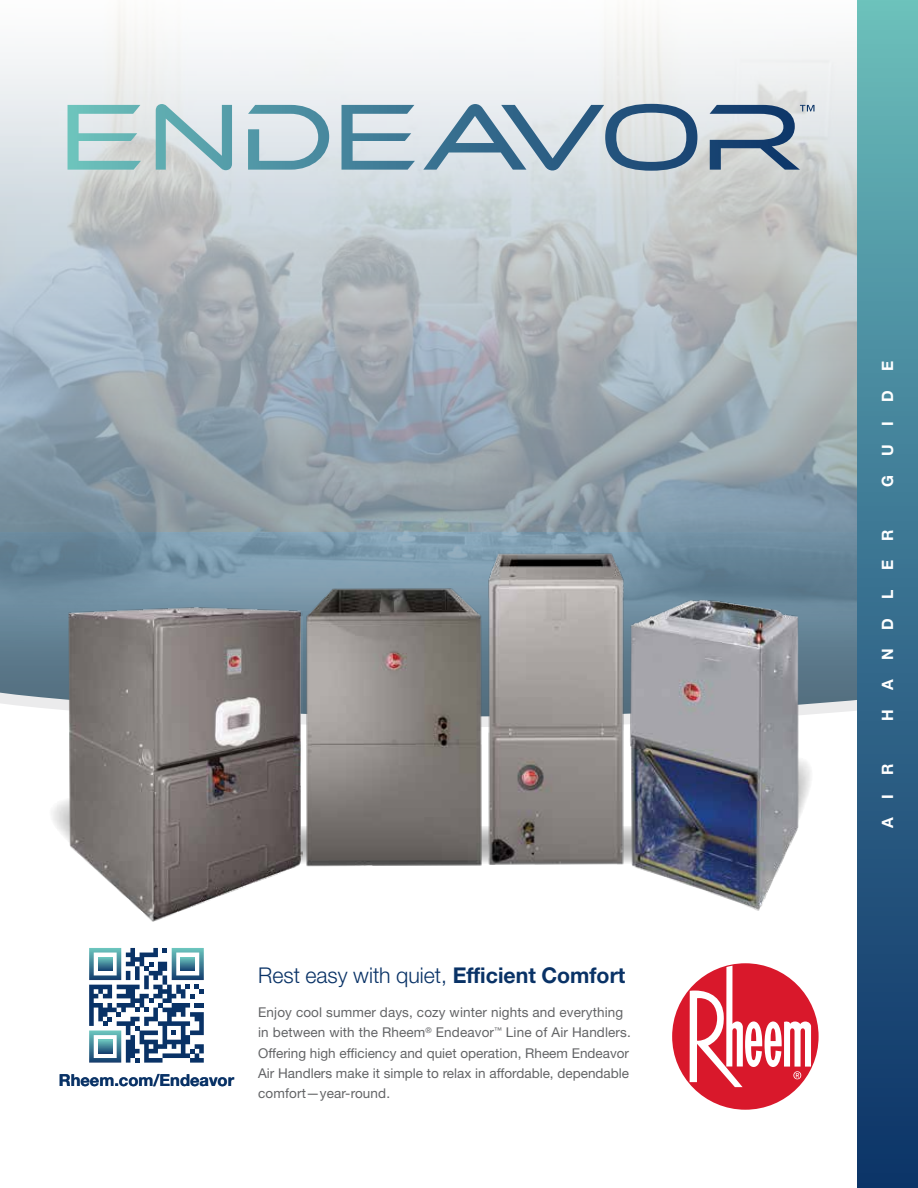
<style>
.page{position:relative;width:918px;height:1188px;background:#fff}
.page>*{position:absolute;margin:0;border:0;box-sizing:border-box;transform-origin:0 0}
.t1{font:300 21.75px "Rheem Sans";color:#093266}
.t2{font:700 16.5px "Rheem Sans";color:#093266}
.t3{font:700 15.6px "Rheem Sans";letter-spacing:1.22em;color:#fff}
.t4{font:13.5px/20.2px "Rheem Sans";letter-spacing:.005em;color:#636466}
.s1{font-weight:700}
</style>
<div class="page">
<img style="left:0;top:220px;width:857px;height:312px">
<svg style="left:0;top:532px;width:857px;height:152px;background:#6f8ea1"></svg>
<svg style="left:0;top:8px;width:857px;height:212px"></svg>
<svg style="left:0;top:684px;width:857px;height:40px"></svg>
<div style="left:857px;top:0;width:61px;height:1188px;background:linear-gradient(to bottom,#69babb,#0a2f66)"></div>
<div style="left:672px;top:963px;width:147px;height:147px;background:#d9182b;border-radius:50%"></div>
<svg style="left:690px;top:966px;width:121px;height:121px"></svg>
<svg style="left:68px;top:104px;width:747px;height:67px;background:#a9c0ca"></svg>
<svg style="left:89px;top:948px;width:115px;height:115px"></svg>
<svg style="left:98px;top:1040px;width:14px;height:13px"></svg>
<svg style="left:801px;top:761px;width:10px;height:52px"></svg>
<svg style="left:52px;top:800px;width:16px;height:40px"></svg>
<img style="left:303px;top:584px;width:181px;height:283px">
<img style="left:68px;top:602px;width:234px;height:320px">
<img style="left:628px;top:594px;width:173px;height:317px">
<img style="left:484px;top:550px;width:144px;height:315px">
<p class="t2" style="left:59px;top:1070px;width:177px">Rheem.com/Endeavor</p>
<h1 class="t1" style="left:258px;top:962px;width:369px">Rest easy with quiet, <span class="s1">Efficient Comfort</span></h1>
<p class="t4" style="left:258px;top:1003px;width:374px">Enjoy cool summer days, cozy winter nights and everything in between with the Rheem<sup>®</sup> Endeavor<sup>™</sup> Line of Air Handlers.<br>Offering high efficiency and quiet operation, Rheem Endeavor Air Handlers make it simple to relax in affordable, dependable comfort—year-round.</p>
<p class="t3" style="left:878px;top:487px;width:128px;rotate:-90deg">GUIDE</p>
<p class="t3" style="left:878px;top:721px;width:193px;rotate:-90deg">HANDLER</p>
<p class="t3" style="left:878px;top:828px;width:66px;rotate:-90deg">AIR</p>
</div>
